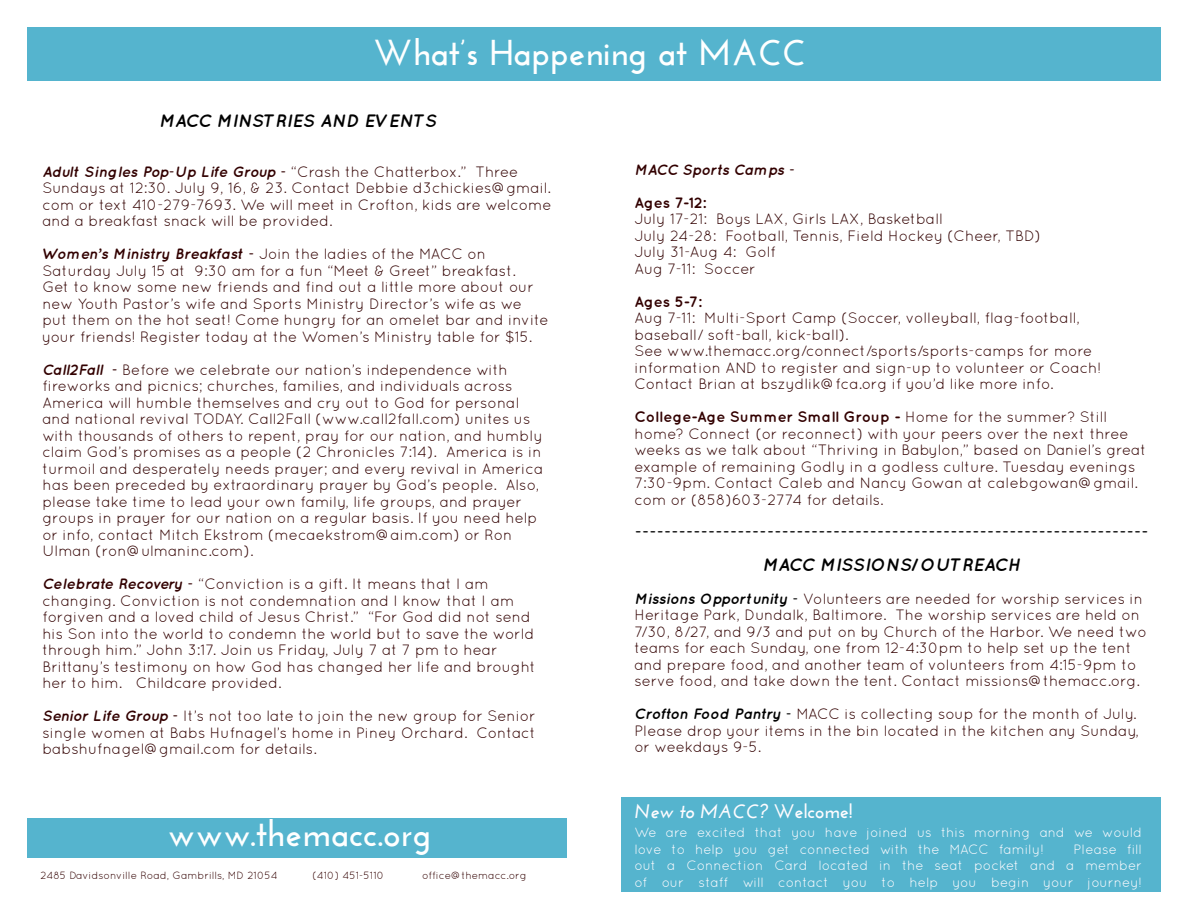
<style>
.page{position:relative;width:1188px;height:918px;background:#fff}
.page>*{position:absolute;margin:0;border:0;box-sizing:border-box;transform-origin:0 0}
.t1{font:700 36px "Josefin Sans";color:#feffff}
.t2{font:italic 700 19.5px "Josefin Sans";color:#fffcff}
.t3{font:italic 700 18px "Quicksand";color:#000}
.t4{font:15px/16.5px "Quicksand";color:#320000}
.t5{font:700 15px "Quicksand";color:#320000}
.t6{font:italic 700 15px "Quicksand";letter-spacing:-.01em;color:#320000}
.t7{font:13.5px/16.5px "Quicksand";color:#fffcff}
.t8{font:10.5px "Quicksand";color:#320000}
.s1{font-weight:700;font-style:italic}
.s2{font-weight:700}
.s3{font-weight:700;font-style:italic;color:#000}
.s4{font-style:normal}
</style>
<div class="page">
<div style="left:27px;top:27px;width:1134px;height:54px;background:#55b4ce"></div>
<div style="left:621px;top:797px;width:540px;height:94px;background:#55b4ce"></div>
<div style="left:27px;top:819px;width:540px;height:39px;background:#55b4ce"></div>
<p class="t1" style="left:373px;top:31px;width:435px">What’s Happening at MACC</p>
<p class="t3" style="left:159px;top:110px;width:279px">MACC MINSTRIES AND EVENTS</p>
<p class="t4" style="left:42px;top:163px;width:511px"><span class="s1">Adult Singles Pop-Up Life Group -</span> “Crash the Chatterbox.” Three Sundays at 12:30. July 9, 16, &amp; 23. Contact Debbie d3chickies@gmail. com or text 410-279-7693. We will meet in Crofton, kids are welcome and a breakfast snack will be provided.</p>
<p class="t4" style="left:42px;top:245px;width:508px"><span class="s1">Women’s Ministry Breakfast -</span> Join the ladies of the MACC on Saturday July 15 at 9:30 am for a fun “Meet &amp; Greet” breakfast.<br>Get to know some new friends and find out a little more about our new Youth Pastor’s wife and Sports Ministry Director’s wife as we put them on the hot seat! Come hungry for an omelet bar and invite your friends! Register today at the Women’s Ministry table for $15.</p>
<p class="t4" style="left:42px;top:361px;width:502px"><span class="s1">Call2Fall -</span> Before we celebrate our nation’s independence with fireworks and picnics; churches, families, and individuals across America will humble themselves and cry out to God for personal and national revival TODAY. Call2Fall (www.call2fall.com) unites us with thousands of others to repent, pray for our nation, and humbly claim God’s promises as a people (2 Chronicles 7:14). America is in turmoil and desperately needs prayer; and every revival in America has been preceded by extraordinary prayer by God’s people. Also, please take time to lead your own family, life groups, and prayer groups in prayer for our nation on a regular basis. If you need help or info, contact Mitch Ekstrom (mecaekstrom@aim.com) or Ron Ulman (ron@ulmaninc.com).</p>
<p class="t4" style="left:42px;top:575px;width:495px"><span class="s1">Celebrate Recovery -</span> “Conviction is a gift. It means that I am changing. Conviction is not condemnation and I know that I am forgiven and a loved child of Jesus Christ.” “For God did not send his Son into the world to condemn the world but to save the world through him.” John 3:17. Join us Friday, July 7 at 7 pm to hear Brittany’s testimony on how God has changed her life and brought her to him. Childcare provided.</p>
<p class="t4" style="left:42px;top:707px;width:495px;text-align:justify"><span class="s1">Senior Life Group -</span> It’s not too late to join the new group for Senior single women at Babs Hufnagel’s home in Piney Orchard. Contact babshufnagel@gmail.com for details.</p>
<p class="t1" style="left:168px;top:812px;width:265px">www.themacc.org</p>
<p class="t8" style="left:40px;top:869px;width:239px">2485 Davidsonville Road, Gambrills, MD 21054</p>
<p class="t8" style="left:312px;top:869px;width:73px">(410) 451-5110</p>
<p class="t8" style="left:422px;top:869px;width:106px">office@themacc.org</p>
<p class="t6" style="left:634px;top:161px;width:162px">MACC Sports Camps -</p>
<p class="t5" style="left:634px;top:194px;width:73px">Ages 7-12:</p>
<p class="t4" style="left:634px;top:211px;width:310px">July 17-21: Boys LAX, Girls LAX, Basketball</p>
<p class="t4" style="left:634px;top:227px;width:408px">July 24-28: Football, Tennis, Field Hockey (Cheer, TBD)</p>
<p class="t4" style="left:634px;top:244px;width:143px">July 31-Aug 4: Golf</p>
<p class="t4" style="left:634px;top:260px;width:123px">Aug 7-11: Soccer</p>
<p class="t5" style="left:634px;top:293px;width:69px">Ages 5-7:</p>
<p class="t4" style="left:634px;top:310px;width:447px">Aug 7-11: Multi-Sport Camp (Soccer, volleyball, flag-football, baseball/ soft-ball, kick-ball).</p>
<p class="t4" style="left:634px;top:343px;width:468px">See www.themacc.org/connect/sports/sports-camps for more information AND to register and sign-up to volunteer or Coach!<br>Contact Brian at bszydlik@fca.org if you’d like more info.</p>
<p class="t4" style="left:634px;top:409px;width:514px"><span class="s2">College-Age Summer Small Group -</span> Home for the summer? Still home? Connect (or reconnect) with your peers over the next three weeks as we talk about “Thriving in Babylon,” based on Daniel’s great example of remaining Godly in a godless culture. Tuesday evenings 7:30-9pm. Contact Caleb and Nancy Gowan at calebgowan@gmail. com or (858)603-2774 for details.</p>
<p class="t3" style="left:635px;top:521px;width:516px">----------------------------------------------------------------------</p>
<p class="t3" style="left:762px;top:554px;width:260px">MACC MISSIONS/OUTREACH</p>
<p class="t4" style="left:634px;top:590px;width:514px"><span class="s3">Missions Opportunity -</span> Volunteers are needed for worship services in Heritage Park, Dundalk, Baltimore. The worship services are held on 7/30, 8/27, and 9/3 and put on by Church of the Harbor. We need two teams for each Sunday, one from 12-4:30pm to help set up the tent and prepare food, and another team of volunteers from 4:15-9pm to serve food, and take down the tent. Contact missions@themacc.org.</p>
<p class="t4" style="left:634px;top:706px;width:506px"><span class="s3">Crofton Food Pantry -</span> MACC is collecting soup for the month of July.<br>Please drop your items in the bin located in the kitchen any Sunday, or weekdays 9-5.</p>
<p class="t2" style="left:634px;top:799px;width:220px">New to MACC? <span class="s4">Welcome!</span></p>
<p class="t7" style="left:635px;top:824px;width:509px">We are excited that you have joined us this morning and we would love to help you get connected with the MACC family!</p>
<p class="t7" style="left:635px;top:840px;width:509px;text-align:justify;text-indent:439px">Please fill out a Connection Card located in the seat pocket and a member of our staff will contact you to help you begin your journey!</p>
</div>
